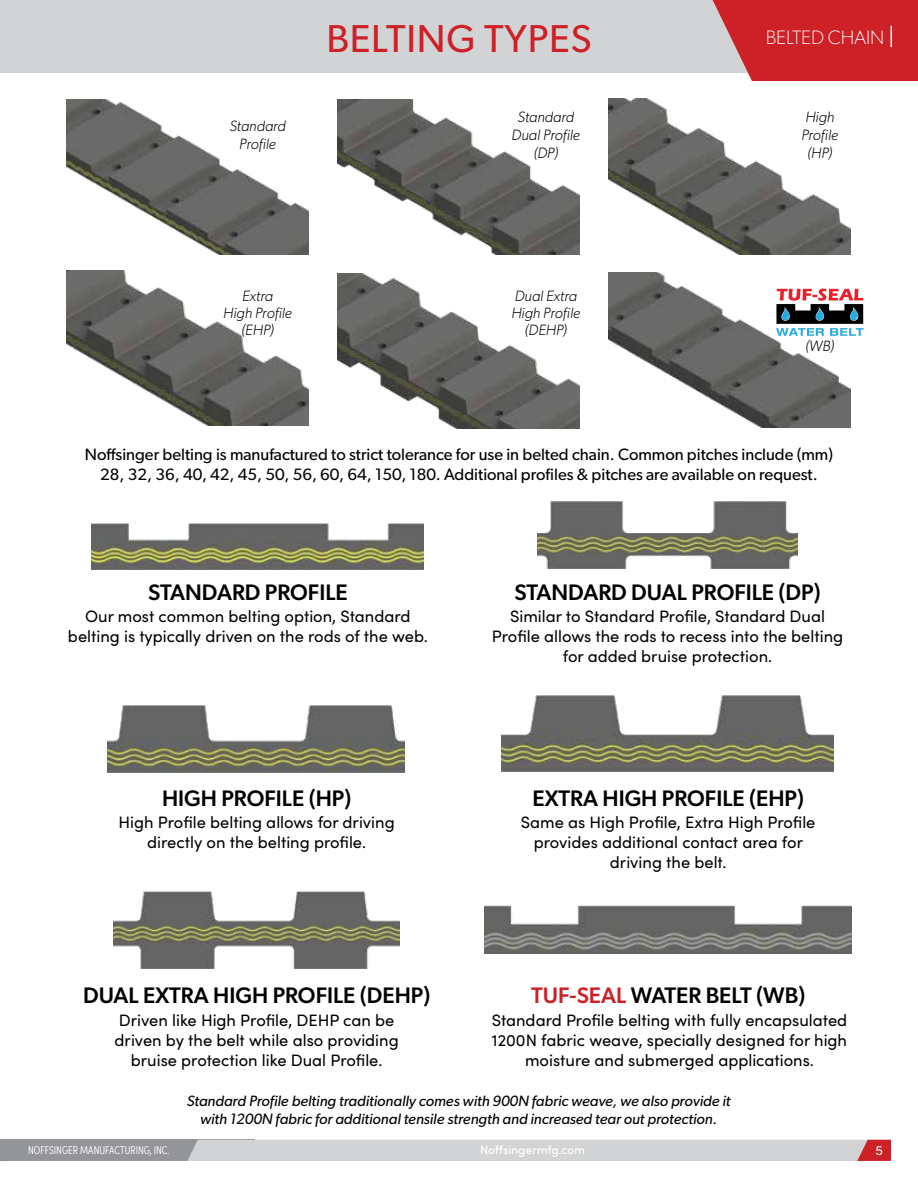
<style>
.page{position:relative;width:918px;height:1188px;background:#fff}
.page>*{position:absolute;margin:0;border:0;box-sizing:border-box;transform-origin:0 0}
.t1{font:39px "Gibson";letter-spacing:.02em;color:#cd2027}
.t2{font:500 22.5px "Gibson";color:#000}
.t3{font:100 19.5px "Gibson";letter-spacing:-.01em;color:#fff}
.t4{font:16.5px/19.8px "Sofia Pro";color:#000;text-align:center}
.t5{font:16.5px/19.8px "Gibson";color:#000;text-align:center}
.t6{font:italic 15px/18px "Gibson";color:#000;text-align:center}
.t7{font:italic 300 15px/18px "Gibson";color:#000;text-align:center}
.t8{font:13.5px "Sofia Pro";color:#fff}
.t9{font:500 12px "Sofia Pro";color:#fff}
.t10{font:300 11.4px "Sofia Pro Condensed";color:#fff}
.s1{color:#cd2027}
</style>
<div class="page">
<div style="left:0;top:0;width:918px;height:73px;background:#d1d3d4"></div>
<svg style="left:712px;top:0;width:206px;height:81px"></svg>
<div style="left:0;top:1140px;width:255px;height:21px;background:#939598"></div>
<div style="left:187px;top:1140px;width:704px;height:21px;background:#d1d3d4"></div>
<img style="left:338px;top:99px;width:242px;height:155px">
<img style="left:609px;top:99px;width:242px;height:155px">
<img style="left:67px;top:99px;width:242px;height:155px">
<img style="left:609px;top:273px;width:242px;height:155px">
<img style="left:338px;top:273px;width:242px;height:155px">
<img style="left:67px;top:270px;width:242px;height:156px">
<img style="left:538px;top:501px;width:259px;height:67px">
<img style="left:108px;top:705px;width:297px;height:68px">
<img style="left:92px;top:524px;width:331px;height:46px">
<img style="left:484px;top:906px;width:368px;height:48px">
<img style="left:114px;top:891px;width:286px;height:77px">
<img style="left:502px;top:695px;width:331px;height:77px">
<svg style="left:776px;top:289px;width:88px;height:47px"></svg>
<p class="t7" style="left:229px;top:117px;width:58px">Standard<br>Profile</p>
<h1 class="t1" style="left:326px;top:15px;width:267px">BELTING TYPES</h1>
<p class="t3" style="left:766px;top:25px;width:120px">BELTED CHAIN</p>
<p class="t7" style="left:512px;top:108px;width:70px">Standard<br>Dual Profile (DP)</p>
<p class="t7" style="left:801px;top:108px;width:38px">High<br>Profile (HP)</p>
<p class="t7" style="left:223px;top:287px;width:70px;line-height:17.2px">Extra<br>High Profile (EHP)</p>
<p class="t7" style="left:511px;top:287px;width:70px;line-height:17.2px">Dual Extra<br>High Profile (DEHP)</p>
<p class="t7" style="left:806px;top:337px;width:30px">(WB)</p>
<p class="t5" style="left:85px;top:444px;width:750px">Noffsinger belting is manufactured to strict tolerance for use in belted chain. Common pitches include (mm)<br>28, 32, 36, 40, 42, 45, 50, 56, 60, 64, 150, 180. Additional profiles &amp; pitches are available on request.</p>
<h2 class="t2" style="left:148px;top:579px;width:201px">STANDARD PROFILE</h2>
<h2 class="t2" style="left:514px;top:579px;width:308px">STANDARD DUAL PROFILE (DP)</h2>
<p class="t4" style="left:68px;top:606px;width:361px">Our most common belting option, Standard belting is typically driven on the rods of the web.</p>
<p class="t4" style="left:492px;top:606px;width:353px">Similar to Standard Profile, Standard Dual<br>Profile allows the rods to recess into the belting for added bruise protection.</p>
<h2 class="t2" style="left:162px;top:785px;width:191px">HIGH PROFILE (HP)</h2>
<h2 class="t2" style="left:532px;top:784px;width:273px">EXTRA HIGH PROFILE (EHP)</h2>
<p class="t4" style="left:119px;top:812px;width:278px">High Profile belting allows for driving directly on the belting profile.</p>
<p class="t4" style="left:521px;top:812px;width:296px">Same as High Profile, Extra High Profile provides additional contact area for driving the belt.</p>
<h2 class="t2" style="left:83px;top:982px;width:349px">DUAL EXTRA HIGH PROFILE (DEHP)</h2>
<h2 class="t2" style="left:531px;top:982px;width:276px"><span class="s1">TUF-SEAL</span> WATER BELT (WB)</h2>
<p class="t4" style="left:115px;top:1010px;width:286px">Driven like High Profile, DEHP can be driven by the belt while also providing bruise protection like Dual Profile.</p>
<p class="t4" style="left:492px;top:1010px;width:357px">Standard Profile belting with fully encapsulated<br>1200N fabric weave, specially designed for high moisture and submerged applications.</p>
<p class="t6" style="left:187px;top:1092px;width:545px">Standard Profile belting traditionally comes with 900N fabric weave, we also provide it with 1200N fabric for additional tensile strength and increased tear out protection.</p>
<p class="t10" style="left:28px;top:1142px;width:143px">NOFFSINGER MANUFACTURING, INC.</p>
<p class="t9" style="left:480px;top:1141px;width:106px">Noffsingermfg.com</p>
<p class="t8" style="left:876px;top:1141px;width:9px">5</p>
</div>
